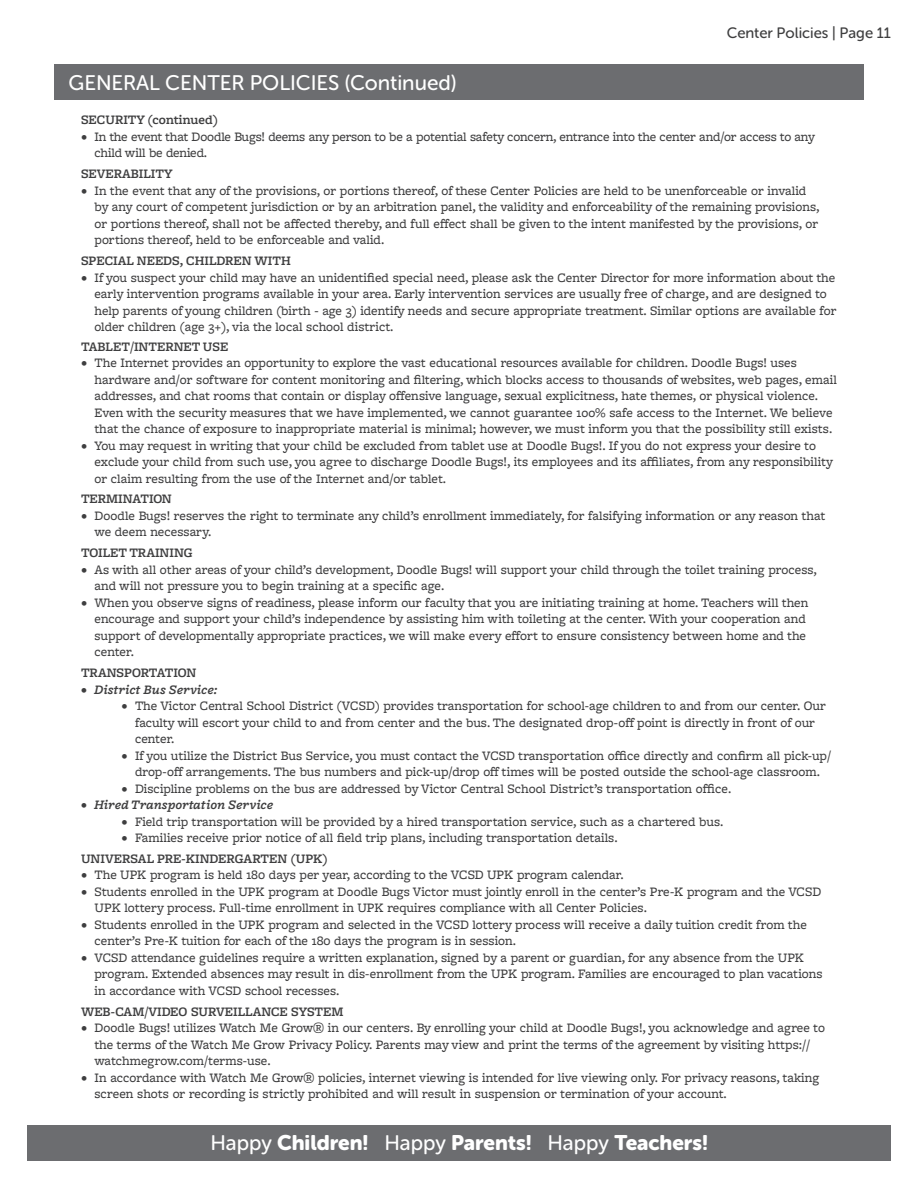
<style>
.page{position:relative;width:918px;height:1188px;background:#fff}
.page>*{position:absolute;margin:0;border:0;box-sizing:border-box;transform-origin:0 0}
.t1{font:21px "Museo Sans Rounded 900";color:#fff}
.t2{font:21px "Museo Sans Rounded 500";color:#fff}
.t3{font:15px "Museo Sans Rounded 500";color:#3e3e3f}
.t4{font:500 13.5px/16.5px "Freight Macro Pro";color:#3e3e3f}
.t5{font:600 13.5px "Freight Macro Pro";color:#3e3e3f}
.t6{font:italic 600 13.5px "Freight Macro Pro";color:#3e3e3f}
.s1{font-family:"Museo Sans Rounded 500"}
</style>
<div class="page">
<div style="left:27px;top:1125px;width:864px;height:36px;background:#6c6d70"></div>
<div style="left:54px;top:64px;width:810px;height:36px;background:#6c6d70"></div>
<p class="t3" style="left:727px;top:25px;width:166px">Center Policies | Page 11</p>
<p class="t2" style="left:69px;top:71px;width:390px">GENERAL CENTER POLICIES (Continued)</p>
<p class="t5" style="left:81px;top:111px;width:138px">SECURITY (continued)</p>
<p class="t4" style="left:94px;top:128px;width:722px;text-indent:-14px">• In the event that Doodle Bugs! deems any person to be a potential safety concern, entrance into the center and/or access to any child will be denied.</p>
<p class="t5" style="left:81px;top:164px;width:93px">SEVERABILITY</p>
<p class="t4" style="left:94px;top:182px;width:727px;text-indent:-14px">• In the event that any of the provisions, or portions thereof, of these Center Policies are held to be unenforceable or invalid by any court of competent jurisdiction or by an arbitration panel, the validity and enforceability of the remaining provisions, or portions thereof, shall not be affected thereby, and full effect shall be given to the intent manifested by the provisions, or portions thereof, held to be enforceable and valid.</p>
<p class="t5" style="left:81px;top:251px;width:211px">SPECIAL NEEDS, CHILDREN WITH</p>
<p class="t4" style="left:94px;top:268px;width:744px;text-indent:-14px">• If you suspect your child may have an unidentified special need, please ask the Center Director for more information about the early intervention programs available in your area. Early intervention services are usually free of charge, and are designed to help parents of young children (birth - age 3) identify needs and secure appropriate treatment. Similar options are available for older children (age 3+), via the local school district.</p>
<p class="t5" style="left:81px;top:337px;width:149px">TABLET/INTERNET USE</p>
<p class="t4" style="left:94px;top:354px;width:744px;text-indent:-14px">• The Internet provides an opportunity to explore the vast educational resources available for children. Doodle Bugs! uses hardware and/or software for content monitoring and filtering, which blocks access to thousands of websites, web pages, email addresses, and chat rooms that contain or display offensive language, sexual explicitness, hate themes, or physical violence.<br>Even with the security measures that we have implemented, we cannot guarantee 1oo% safe access to the Internet. We believe that the chance of exposure to inappropriate material is minimal; however, we must inform you that the possibility still exists.</p>
<p class="t4" style="left:94px;top:437px;width:740px;text-indent:-14px">• You may request in writing that your child be excluded from tablet use at Doodle Bugs!. If you do not express your desire to exclude your child from such use, you agree to discharge Doodle Bugs!, its employees and its affiliates, from any responsibility or claim resulting from the use of the Internet and/or tablet.</p>
<p class="t5" style="left:81px;top:490px;width:92px">TERMINATION</p>
<p class="t4" style="left:94px;top:507px;width:732px;text-indent:-14px">• Doodle Bugs! reserves the right to terminate any child’s enrollment immediately, for falsifying information or any reason that we deem necessary.</p>
<p class="t5" style="left:81px;top:543px;width:113px">TOILET TRAINING</p>
<p class="t4" style="left:94px;top:561px;width:724px;text-indent:-14px">• As with all other areas of your child’s development, Doodle Bugs! will support your child through the toilet training process, and will not pressure you to begin training at a specific age.</p>
<p class="t4" style="left:94px;top:594px;width:715px;text-indent:-14px">• When you observe signs of readiness, please inform our faculty that you are initiating training at home. Teachers will then encourage and support your child’s independence by assisting him with toileting at the center. With your cooperation and support of developmentally appropriate practices, we will make every effort to ensure consistency between home and the center.</p>
<p class="t5" style="left:81px;top:663px;width:117px">TRANSPORTATION</p>
<p class="t6" style="left:81px;top:680px;width:138px">• District Bus Service:</p>
<p class="t4" style="left:135px;top:697px;width:692px;text-indent:-14px">• The Victor Central School District (VCSD) provides transportation for school-age children to and from our center. Our faculty will escort your child to and from center and the bus. The designated drop-off point is directly in front of our center.</p>
<p class="t4" style="left:122px;top:746px;width:711px;text-align:center">• If you utilize the District Bus Service, you must contact the VCSD transportation office directly and confirm all pick-up/ drop-off arrangements. The bus numbers and pick-up/drop off times will be posted outside the school-age classroom.</p>
<p class="t4" style="left:122px;top:779px;width:611px">• Discipline problems on the bus are addressed by Victor Central School District’s transportation office.</p>
<p class="t6" style="left:81px;top:795px;width:194px">• Hired Transportation Service</p>
<p class="t4" style="left:122px;top:812px;width:604px">• Field trip transportation will be provided by a hired transportation service, such as a chartered bus.</p>
<p class="t4" style="left:122px;top:829px;width:498px">• Families receive prior notice of all field trip plans, including transportation details.</p>
<p class="t5" style="left:81px;top:849px;width:248px">UNIVERSAL PRE-KINDERGARTEN (UPK)</p>
<p class="t4" style="left:81px;top:866px;width:544px">• The UPK program is held 180 days per year, according to the VCSD UPK program calendar.</p>
<p class="t4" style="left:94px;top:883px;width:728px;text-indent:-14px">• Students enrolled in the UPK program at Doodle Bugs Victor must jointly enroll in the center’s Pre-K program and the VCSD<br>UPK lottery process. Full-time enrollment in UPK requires compliance with all Center Policies.</p>
<p class="t4" style="left:94px;top:916px;width:714px;text-indent:-14px">• Students enrolled in the UPK program and selected in the VCSD lottery process will receive a daily tuition credit from the center’s Pre-K tuition for each of the 180 days the program is in session.</p>
<p class="t4" style="left:94px;top:949px;width:730px;text-indent:-14px">• VCSD attendance guidelines require a written explanation, signed by a parent or guardian, for any absence from the UPK program. Extended absences may result in dis-enrollment from the UPK program. Families are encouraged to plan vacations in accordance with VCSD school recesses.</p>
<p class="t5" style="left:81px;top:1002px;width:264px">WEB-CAM/VIDEO SURVEILLANCE SYSTEM</p>
<p class="t4" style="left:94px;top:1019px;width:732px;text-indent:-14px">• Doodle Bugs! utilizes Watch Me Grow® in our centers. By enrolling your child at Doodle Bugs!, you acknowledge and agree to the terms of the Watch Me Grow Privacy Policy. Parents may view and print the terms of the agreement by visiting https:// watchmegrow.com/terms-use.</p>
<p class="t4" style="left:94px;top:1069px;width:726px;text-indent:-14px">• In accordance with Watch Me Grow® policies, internet viewing is intended for live viewing only. For privacy reasons, taking screen shots or recording is strictly prohibited and will result in suspension or termination of your account.</p>
<h1 class="t1" style="left:210px;top:1131px;width:499px"><span class="s1">Happy</span> Children! <span class="s1">Happy</span> Parents! <span class="s1">Happy</span> Teachers!</h1>
</div>
